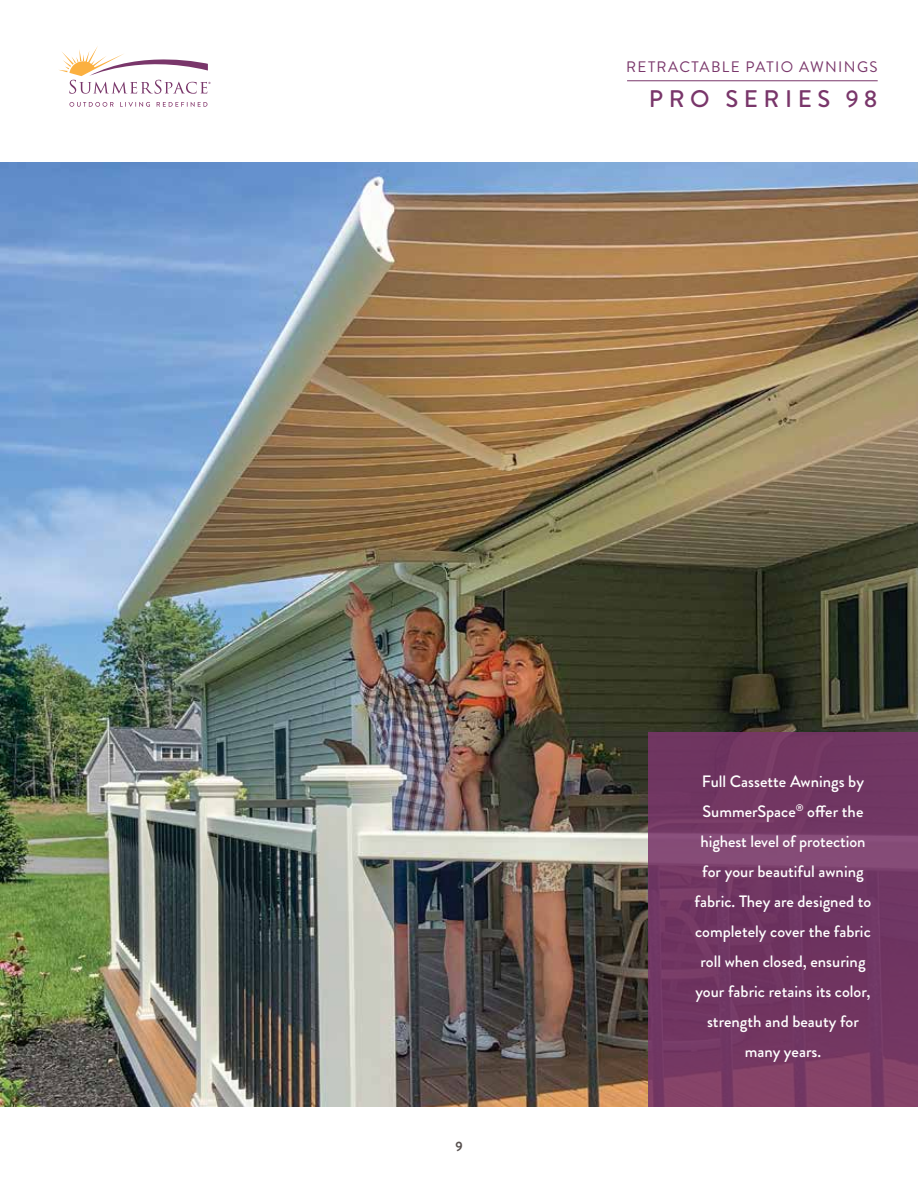
<style>
.page{position:relative;width:918px;height:1188px;background:#fff}
.page>*{position:absolute;margin:0;border:0;box-sizing:border-box;transform-origin:0 0}
.t1{font:500 24px "Brandon Grotesque";letter-spacing:.23em;color:#79366a}
.t2{font:500 16.5px/30px "Brandon Grotesque";color:#fff;text-align:center}
.t3{font:15.15px "Brandon Grotesque";letter-spacing:.09em;color:#79366a}
.t4{font:700 13.5px "Brandon Grotesque";color:#585150}
</style>
<div class="page">
<img style="left:0;top:162px;width:918px;height:945px">
<svg style="left:648px;top:733px;width:270px;height:374px;background:#743964"></svg>
<svg style="left:59px;top:46px;width:152px;height:48px"></svg>
<svg style="left:69px;top:102px;width:45px;height:5px"></svg>
<svg style="left:120px;top:102px;width:30px;height:5px"></svg>
<svg style="left:157px;top:102px;width:50px;height:5px"></svg>
<hr style="left:627px;top:80px;width:251px;height:1px;background:#79366a">
<p class="t3" style="left:626px;top:57px;width:253px">RETRACTABLE PATIO AWNINGS</p>
<h1 class="t1" style="left:649px;top:83px;width:230px">PRO SERIES 98</h1>
<p class="t4" style="left:455px;top:1137px;width:9px">9</p>
<p class="t2" style="left:695px;top:767px;width:178px">Full Cassette Awnings by<br>SummerSpace<sup>®</sup> offer the highest level of protection for your beautiful awning fabric. They are designed to completely cover the fabric roll when closed, ensuring your fabric retains its color, strength and beauty for many years.</p>
</div>
